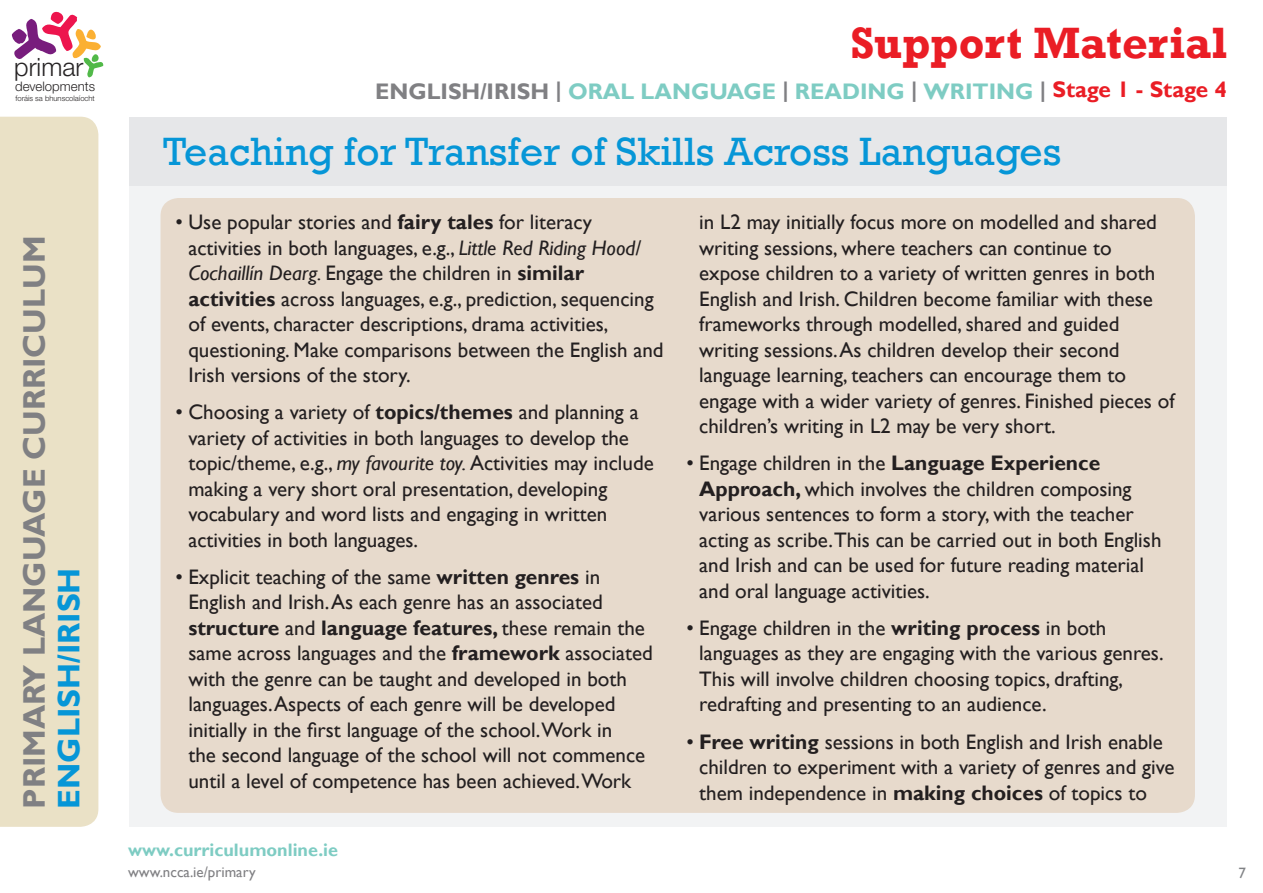
<style>
.page{position:relative;width:1263px;height:893px;background:#fff}
.page>*{position:absolute;margin:0;border:0;box-sizing:border-box;transform-origin:0 0}
.t1{font:700 45px "Rockwell";color:#ea1d25}
.t2{font:40.5px "Rockwell";color:#0696d7}
.t3{font:700 31.2px/34.5px "Gill Sans";color:#808083}
.t4{font:300 25.2px "Helvetica Neue";color:#262324}
.t5{font:700 22.5px "Gill Sans";color:#7eccc3}
.t6{font:21px/25.5px "Gill Sans";color:#231f20}
.t7{font:700 18px "Gill Sans";color:#7eccc3}
.t8{font:15px "Gill Sans";color:#808083}
.t9{font:15px "Gill Sans";color:#808285}
.t10{font:300 13.2px "Helvetica Neue";color:#262324}
.t11{font:300 7.65px "Helvetica Neue";color:#262324}
.s1{color:#0696d7}
.s2{color:#808083}
.s3{color:#ea1d25}
.s4{font-weight:700}
.s5{font-style:italic}
</style>
<div class="page">
<div style="left:130px;top:117px;width:1097px;height:710px;background:#f2f3f4"></div>
<div style="left:130px;top:117px;width:1097px;height:68px;background:#e6e7e9"></div>
<div style="left:0;top:117px;width:98px;height:710px;background:#eae1c6"></div>
<svg style="left:12px;top:12px;width:92px;height:65px"></svg>
<div style="left:161px;top:198px;width:1034px;height:615px;background:#e7dacc;border-radius:18px"></div>
<p class="t4" style="left:14px;top:52px;width:71px">primar</p>
<p class="t10" style="left:15px;top:79px;width:81px">developments</p>
<p class="t11" style="left:15px;top:93px;width:81px">foráis sa bhunscolaíocht</p>
<p class="t3" style="left:18px;top:809px;width:575px;rotate:-90deg">PRIMARY LANGUAGE CURRICULUM<br><span class="s1">ENGLISH/IRISH</span></p>
<p class="t1" style="left:850px;top:16px;width:378px">Support Material</p>
<p class="t5" style="left:375px;top:78px;width:853px"><span class="s2">ENGLISH/IRISH |</span> ORAL LANGUAGE <span class="s2">|</span> READING <span class="s2">|</span> WRITING <span class="s2">|</span> <span class="s3">Stage 1 - Stage 4</span></p>
<p class="t2" style="left:163px;top:128px;width:900px">Teaching for Transfer of Skills Across Languages</p>
<p class="t6" style="left:188px;top:210px;width:477px;text-indent:-13px">• Use popular stories and <span class="s4">fairy tales</span> for literacy activities in both languages, e.g., <span class="s5">Little Red Riding Hood/ Cochaillín Dearg.</span> Engage the children in <span class="s4">similar activities</span> across languages, e.g., prediction, sequencing of events, character descriptions, drama activities, questioning. Make comparisons between the English and Irish versions of the story.</p>
<p class="t6" style="left:188px;top:400px;width:467px;text-indent:-13px">• Choosing a variety of <span class="s4">topics/themes</span> and planning a variety of activities in both languages to develop the topic/theme, e.g., <span class="s5">my favourite toy.</span> Activities may include making a very short oral presentation, developing vocabulary and word lists and engaging in written activities in both languages.</p>
<p class="t6" style="left:188px;top:564px;width:466px;text-indent:-13px">• Explicit teaching of the same <span class="s4">written genres</span> in English and Irish. As each genre has an associated <span class="s4">structure</span> and <span class="s4">language features,</span> these remain the same across languages and the <span class="s4">framework</span> associated with the genre can be taught and developed in both languages. Aspects of each genre will be developed initially in the first language of the school.Work in<br>the second language of the school will not commence until a level of competence has been achieved.Work</p>
<p class="t6" style="left:699px;top:210px;width:477px">in L2 may initially focus more on modelled and shared writing sessions, where teachers can continue to expose children to a variety of written genres in both English and Irish. Children become familiar with these frameworks through modelled, shared and guided writing sessions. As children develop their second language learning, teachers can encourage them to engage with a wider variety of genres. Finished pieces of children’s writing in L2 may be very short.</p>
<p class="t6" style="left:699px;top:451px;width:464px;text-indent:-13px">• Engage children in the <span class="s4">Language Experience Approach,</span> which involves the children composing various sentences to form a story, with the teacher acting as scribe.This can be carried out in both English and Irish and can be used for future reading material and oral language activities.</p>
<p class="t6" style="left:699px;top:615px;width:466px;text-indent:-13px">• Engage children in the <span class="s4">writing process</span> in both languages as they are engaging with the various genres.<br>This will involve children choosing topics, drafting, redrafting and presenting to an audience.</p>
<p class="t6" style="left:699px;top:729px;width:477px;text-indent:-13px">• <span class="s4">Free writing</span> sessions in both English and Irish enable children to experiment with a variety of genres and give them independence in <span class="s4">making choices</span> of topics to</p>
<p class="t7" style="left:128px;top:839px;width:211px">www.curriculumonline.ie</p>
<p class="t8" style="left:128px;top:863px;width:129px">www.ncca.ie/primary</p>
<p class="t9" style="left:1238px;top:864px;width:9px">7</p>
</div>
